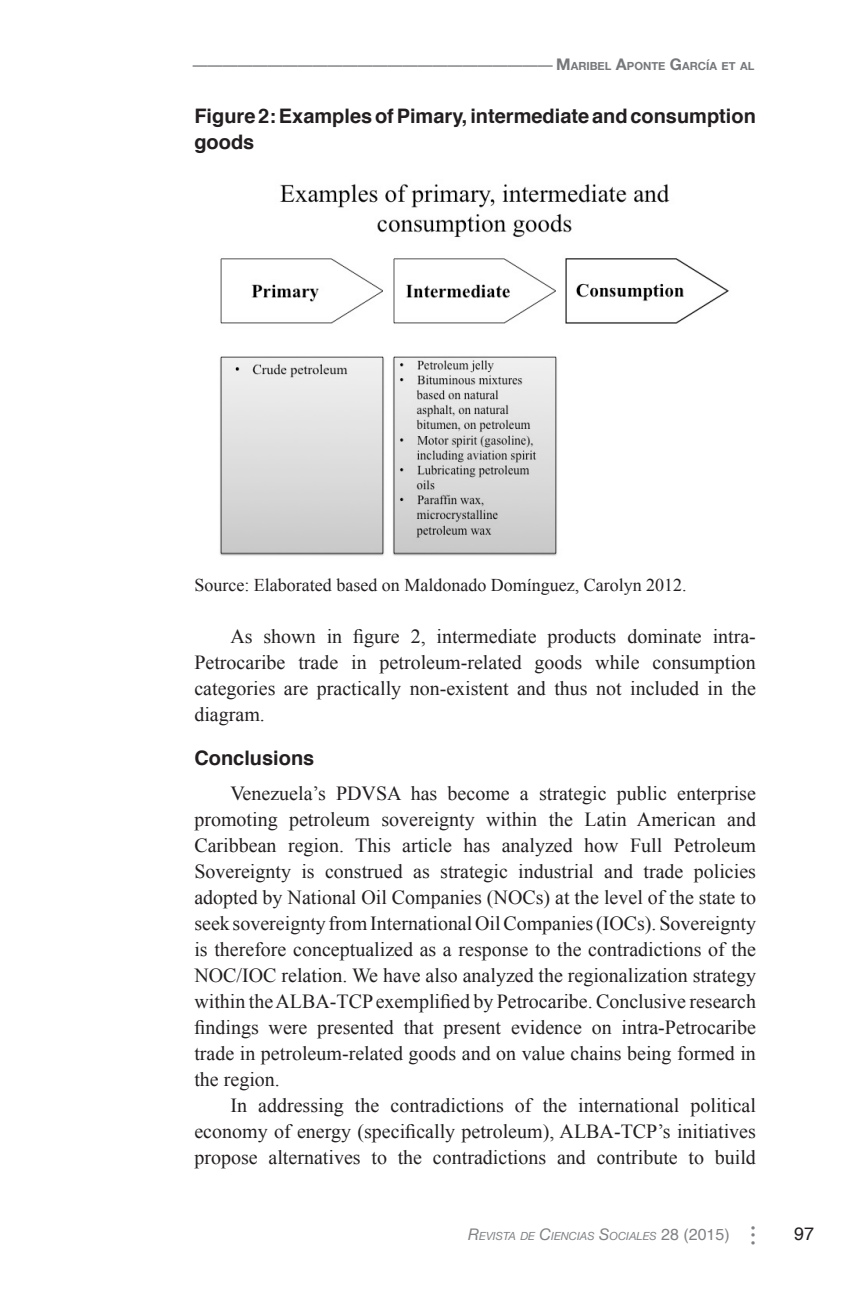
<style>
.page{position:relative;width:864px;height:1296px;background:#fff}
.page>*{position:absolute;margin:0;border:0;box-sizing:border-box;transform-origin:0 0}
.t1{font:30px "Times";color:#808285}
.t2{font:20px/26px "Times New Roman";color:#231f20;text-align:justify}
.Heading_2{font:700 20px/26px "Helvetica";color:#231f20}
.t3{font:18px "Times New Roman";color:#231f20}
.t4{font:18px "Helvetica";color:#231f20}
.t5{font:italic 11.2px "Helvetica Neue";color:#808285}
.t6{font:700 11.2px "Helvetica Neue";color:#76787b}
.s1{font-size:16px}
.s2{font-family:"Helvetica";font-style:normal;font-size:16px}
</style>
<div class="page">
<img style="left:219px;top:184px;width:510px;height:372px">
<h1 class="t1" style="left:193px;top:25px;width:361px">________________________</h1>
<p class="t6" style="left:556px;top:57px;width:200px"><span class="s1">M</span>ARIBEL <span class="s1">A</span>PONTE <span class="s1">G</span>ARCÍA ET AL</p>
<p class="Heading_2" style="left:194px;top:103px;width:563px">Figure 2: Examples of Pimary, intermediate and consumption goods</p>
<p class="t3" style="left:194px;top:573px;width:494px">Source: Elaborated based on Maldonado Domínguez, Carolyn 2012.</p>
<p class="t2" style="left:194px;top:623px;width:563px;text-indent:36px">As shown in figure 2, intermediate products dominate intra-Petrocaribe trade in petroleum-related goods while consumption categories are practically non-existent and thus not included in the diagram.</p>
<p class="Heading_2" style="left:194px;top:745px;width:122px">Conclusions</p>
<p class="t2" style="left:194px;top:780px;width:563px;text-indent:36px">Venezuela’s PDVSA has become a strategic public enterprise promoting petroleum sovereignty within the Latin American and Caribbean region. This article has analyzed how Full Petroleum Sovereignty is construed as strategic industrial and trade policies adopted by National Oil Companies (NOCs) at the level of the state to seek sovereignty from International Oil Companies (IOCs). Sovereignty is therefore conceptualized as a response to the contradictions of the NOC/IOC relation. We have also analyzed the regionalization strategy within the ALBA-TCP exemplified by Petrocaribe. Conclusive research findings were presented that present evidence on intra-Petrocaribe trade in petroleum-related goods and on value chains being formed in the region.</p>
<p class="t2" style="left:194px;top:1092px;width:563px;text-indent:36px">In addressing the contradictions of the international political economy of energy (specifically petroleum), ALBA-TCP’s initiatives propose alternatives to the contradictions and contribute to build</p>
<p class="t5" style="left:468px;top:1228px;width:263px"><span class="s1">R</span>EVISTA DE <span class="s1">C</span>IENCIAS <span class="s1">S</span>OCIALES <span class="s2">28 (2015)</span></p>
<p class="t4" style="left:794px;top:1220px;width:22px">97</p>
</div>
